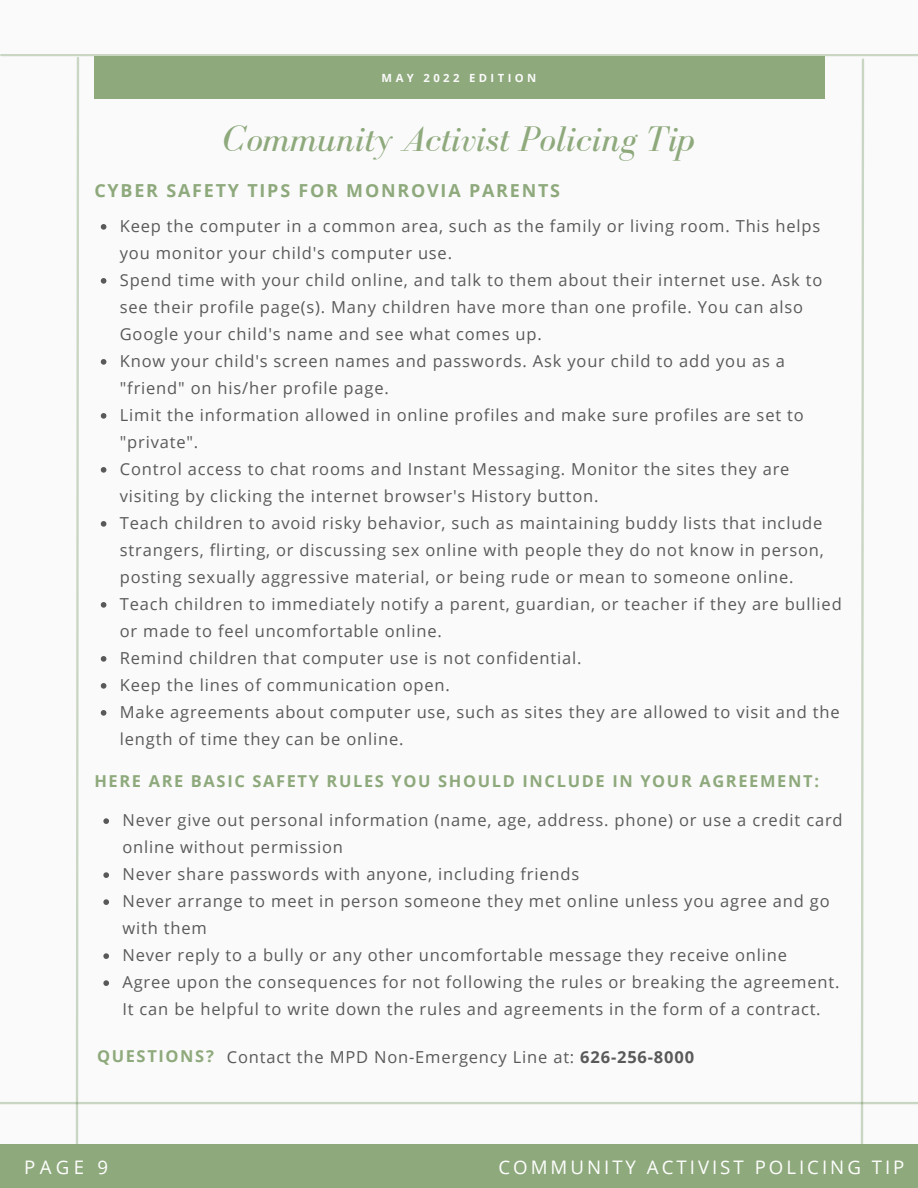
<style>
.page{position:relative;width:918px;height:1188px;background:#fafafa}
.page>*{position:absolute;margin:0;border:0;box-sizing:border-box;transform-origin:0 0}
.t1{font:italic 36.75px "Bodoni FLF";color:#8ea97c}
.t2{font:18.75px "Open Sans";letter-spacing:.16em;color:#fefefe}
.t3{font:700 18px "Open Sans";letter-spacing:.1em;color:#8ea97c}
.t4{font:16.5px/27px "Open Sans";letter-spacing:.05em;color:#595959}
.t5{font:700 16.5px "Open Sans";letter-spacing:.1em;color:#8ea97c}
.t6{font:700 11.25px "Open Sans";letter-spacing:.3em;color:#fafafa}
.s1{font-weight:700;color:#8ea97c}
.s2{font-weight:700}
</style>
<div class="page">
<hr style="left:1px;top:54px;width:917px;height:2px;background:#1d5400">
<svg style="left:860px;top:58px;width:5px;height:1087px"></svg>
<svg style="left:75px;top:57px;width:5px;height:1088px"></svg>
<hr style="left:0;top:1102px;width:918px;height:2px;background:#1d5400">
<svg style="left:101px;top:224px;width:5px;height:6px"></svg>
<svg style="left:101px;top:278px;width:5px;height:6px"></svg>
<svg style="left:101px;top:359px;width:5px;height:6px"></svg>
<svg style="left:101px;top:413px;width:5px;height:6px"></svg>
<svg style="left:101px;top:467px;width:5px;height:6px"></svg>
<svg style="left:101px;top:521px;width:5px;height:6px"></svg>
<svg style="left:101px;top:602px;width:5px;height:6px"></svg>
<svg style="left:101px;top:656px;width:5px;height:6px"></svg>
<svg style="left:101px;top:683px;width:5px;height:6px"></svg>
<svg style="left:101px;top:710px;width:5px;height:6px"></svg>
<div style="left:94px;top:56px;width:730px;height:43px;background:#8ea97c"></div>
<div style="left:0;top:1145px;width:918px;height:43px;background:#8ea97c"></div>
<svg style="left:103px;top:818px;width:6px;height:6px"></svg>
<svg style="left:103px;top:872px;width:6px;height:6px"></svg>
<svg style="left:103px;top:899px;width:6px;height:6px"></svg>
<svg style="left:103px;top:953px;width:6px;height:6px"></svg>
<svg style="left:103px;top:980px;width:6px;height:6px"></svg>
<p class="t6" style="left:382px;top:70px;width:156px">MAY 2022 EDITION</p>
<h1 class="t1" style="left:223px;top:120px;width:473px">Community Activist Policing Tip</h1>
<p class="t3" style="left:94px;top:178px;width:467px">CYBER SAFETY TIPS FOR MONROVIA PARENTS</p>
<p class="t4" style="left:120px;top:212px;width:723px">Keep the computer in a common area, such as the family or living room. This helps you monitor your child's computer use.<br>Spend time with your child online, and talk to them about their internet use. Ask to see their profile page(s). Many children have more than one profile. You can also Google your child's name and see what comes up.<br>Know your child's screen names and passwords. Ask your child to add you as a "friend" on his/her profile page.<br>Limit the information allowed in online profiles and make sure profiles are set to "private".<br>Control access to chat rooms and Instant Messaging. Monitor the sites they are visiting by clicking the internet browser's History button.<br>Teach children to avoid risky behavior, such as maintaining buddy lists that include strangers, flirting, or discussing sex online with people they do not know in person, posting sexually aggressive material, or being rude or mean to someone online.<br>Teach children to immediately notify a parent, guardian, or teacher if they are bullied or made to feel uncomfortable online.<br>Remind children that computer use is not confidential.<br>Keep the lines of communication open.<br>Make agreements about computer use, such as sites they are allowed to visit and the length of time they can be online.</p>
<p class="t5" style="left:94px;top:770px;width:726px">HERE ARE BASIC SAFETY RULES YOU SHOULD INCLUDE IN YOUR AGREEMENT:</p>
<p class="t4" style="left:122px;top:806px;width:722px">Never give out personal information (name, age, address. phone) or use a credit card online without permission<br>Never share passwords with anyone, including friends<br>Never arrange to meet in person someone they met online unless you agree and go with them<br>Never reply to a bully or any other uncomfortable message they receive online<br>Agree upon the consequences for not following the rules or breaking the agreement.<br>It can be helpful to write down the rules and agreements in the form of a contract.</p>
<p class="t4" style="left:97px;top:1043px;width:599px"><span class="s1">QUESTIONS?</span> Contact the MPD Non-Emergency Line at: <span class="s2">626-256-8000</span></p>
<p class="t2" style="left:24px;top:1154px;width:86px">PAGE 9</p>
<p class="t2" style="left:499px;top:1154px;width:407px">COMMUNITY ACTIVIST POLICING TIP</p>
</div>
